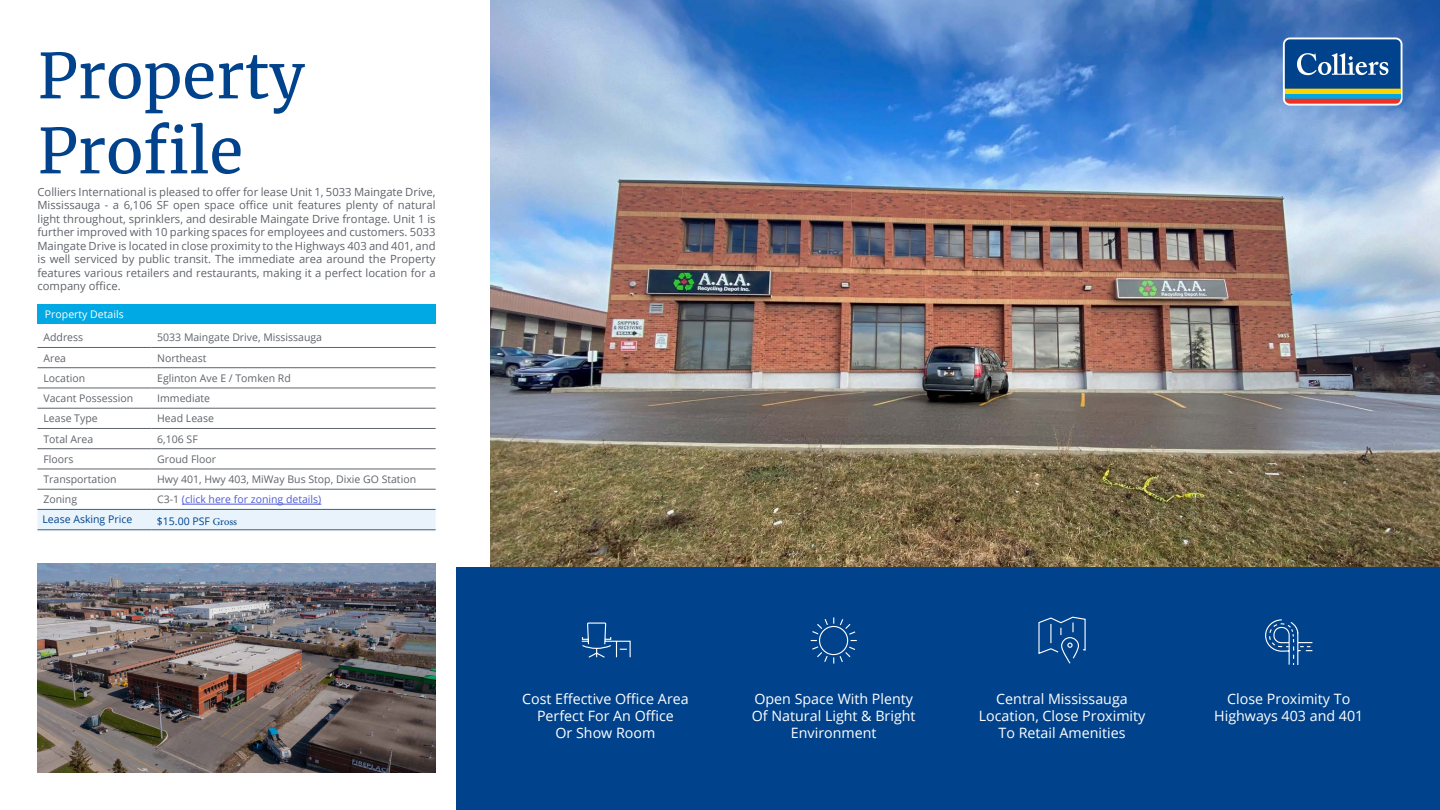
<style>
.page{position:relative;width:1440px;height:810px;background:#fff}
.page>*{position:absolute;margin:0;border:0;box-sizing:border-box;transform-origin:0 0}
.t1{font:61.88px/75px "Merriweather";color:#00438c}
.t2{font:14.25px/17.1px "Open Sans";color:#fff;text-align:center}
.t3{font:11.25px/13.5px "Open Sans";color:#5f636a;text-align:justify}
.t4{font:10.5px "Open Sans";color:#5f6369}
.t5{font:10.5px "Open Sans";color:#4f5cd6}
.t6{font:10.5px "Open Sans";color:#00438c}
.t7{font:10.5px "Open Sans";color:#fff}
.s1{color:#5f6369}
.s2{font-family:"Minion Pro"}
</style>
<div class="page">
<img style="left:491px;top:0;width:949px;height:568px">
<div style="left:1283px;top:38px;width:120px;height:68px;background:linear-gradient(to right,#fff,#f7f9fc);border-radius:7px"></div>
<div style="left:1285px;top:94px;width:116px;height:5px;background:#00a8e4"></div>
<div style="left:1285px;top:89px;width:116px;height:5px;background:#ffd600"></div>
<svg style="left:1285px;top:99px;width:116px;height:5px"></svg>
<svg style="left:1285px;top:39px;width:116px;height:50px;background:#1f5a98"></svg>
<div style="left:456px;top:568px;width:984px;height:242px;background:#00438c"></div>
<div style="left:38px;top:508px;width:398px;height:22px;background:#e8f3fc"></div>
<hr style="left:38px;top:347px;width:113px;height:1px;background:#5f636a">
<hr style="left:151px;top:347px;width:285px;height:1px;background:#5f636a">
<hr style="left:38px;top:368px;width:113px;height:1px;background:#5f636a">
<hr style="left:151px;top:368px;width:285px;height:1px;background:#5f636a">
<hr style="left:38px;top:388px;width:113px;height:1px;background:#5f636a">
<hr style="left:151px;top:388px;width:285px;height:1px;background:#5f636a">
<hr style="left:38px;top:408px;width:113px;height:1px;background:#5f636a">
<hr style="left:151px;top:408px;width:285px;height:1px;background:#5f636a">
<hr style="left:38px;top:428px;width:113px;height:1px;background:#5f636a">
<hr style="left:151px;top:428px;width:285px;height:1px;background:#5f636a">
<hr style="left:38px;top:449px;width:113px;height:1px;background:#5f636a">
<hr style="left:151px;top:449px;width:285px;height:1px;background:#5f636a">
<hr style="left:38px;top:469px;width:113px;height:1px;background:#5f636a">
<hr style="left:151px;top:469px;width:285px;height:1px;background:#5f636a">
<hr style="left:38px;top:489px;width:113px;height:1px;background:#5f636a">
<hr style="left:151px;top:489px;width:285px;height:1px;background:#5f636a">
<hr style="left:38px;top:509px;width:113px;height:1px;background:#5f636a">
<hr style="left:151px;top:509px;width:285px;height:1px;background:#5f636a">
<hr style="left:38px;top:530px;width:113px;height:1px;background:#5f636a">
<hr style="left:151px;top:530px;width:285px;height:1px;background:#5f636a">
<hr style="left:182px;top:504px;width:139px;height:1px;background:#4f5cd6">
<div style="left:37px;top:304px;width:399px;height:20px;background:#00a8e4"></div>
<svg style="left:1038px;top:616px;width:48px;height:48px"></svg>
<img style="left:37px;top:564px;width:399px;height:208px">
<svg style="left:1265px;top:619px;width:48px;height:46px"></svg>
<svg style="left:810px;top:617px;width:47px;height:47px"></svg>
<svg style="left:581px;top:622px;width:50px;height:36px"></svg>
<h1 class="t1" style="left:37px;top:37px;width:269px">Property<br>Profile</h1>
<p class="t3" style="left:37px;top:185px;width:400px">Colliers International is pleased to offer for lease Unit 1, 5033 Maingate Drive, Mississauga - a 6,106 SF open space office unit features plenty of natural light throughout, sprinklers, and desirable Maingate Drive frontage. Unit 1 is further improved with 10 parking spaces for employees and customers. 5033<br>Maingate Drive is located in close proximity to the Highways 403 and 401, and is well serviced by public transit. The immediate area around the Property features various retailers and restaurants, making it a perfect location for a company office.</p>
<p class="t7" style="left:45px;top:307px;width:80px">Property Details</p>
<p class="t4" style="left:44px;top:330px;width:41px">Address</p>
<p class="t4" style="left:157px;top:330px;width:166px">5033 Maingate Drive, Mississauga</p>
<p class="t4" style="left:44px;top:351px;width:24px">Area</p>
<p class="t4" style="left:157px;top:351px;width:51px">Northeast</p>
<p class="t4" style="left:44px;top:371px;width:43px">Location</p>
<p class="t4" style="left:157px;top:371px;width:135px">Eglinton Ave E / Tomken Rd</p>
<p class="t4" style="left:44px;top:391px;width:91px">Vacant Possession</p>
<p class="t4" style="left:157px;top:391px;width:54px">Immediate</p>
<p class="t4" style="left:44px;top:411px;width:56px">Lease Type</p>
<p class="t4" style="left:157px;top:411px;width:58px">Head Lease</p>
<p class="t4" style="left:44px;top:432px;width:51px">Total Area</p>
<p class="t4" style="left:157px;top:432px;width:42px">6,106 SF</p>
<p class="t4" style="left:44px;top:452px;width:32px">Floors</p>
<p class="t4" style="left:157px;top:452px;width:60px">Groud Floor</p>
<p class="t4" style="left:44px;top:472px;width:75px">Transportation</p>
<p class="t4" style="left:157px;top:472px;width:260px">Hwy 401, Hwy 403, MiWay Bus Stop, Dixie GO Station</p>
<p class="t4" style="left:44px;top:492px;width:35px">Zoning</p>
<p class="t5" style="left:157px;top:492px;width:166px"><span class="s1">C3-1</span> (click here for zoning details)</p>
<p class="t6" style="left:43px;top:512px;width:91px">Lease Asking Price</p>
<p class="t6" style="left:157px;top:514px;width:82px">$15.00 PSF <span class="s2">Gross</span></p>
<p class="t2" style="left:522px;top:690px;width:168px">Cost Effective Office Area<br>Perfect For An Office<br>Or Show Room</p>
<p class="t2" style="left:752px;top:690px;width:165px">Open Space With Plenty<br>Of Natural Light &amp; Bright<br>Environment</p>
<p class="t2" style="left:1214px;top:690px;width:151px">Close Proximity To<br>Highways 403 and 401</p>
<p class="t2" style="left:979px;top:690px;width:168px">Central Mississauga<br>Location, Close Proximity<br>To Retail Amenities</p>
</div>
